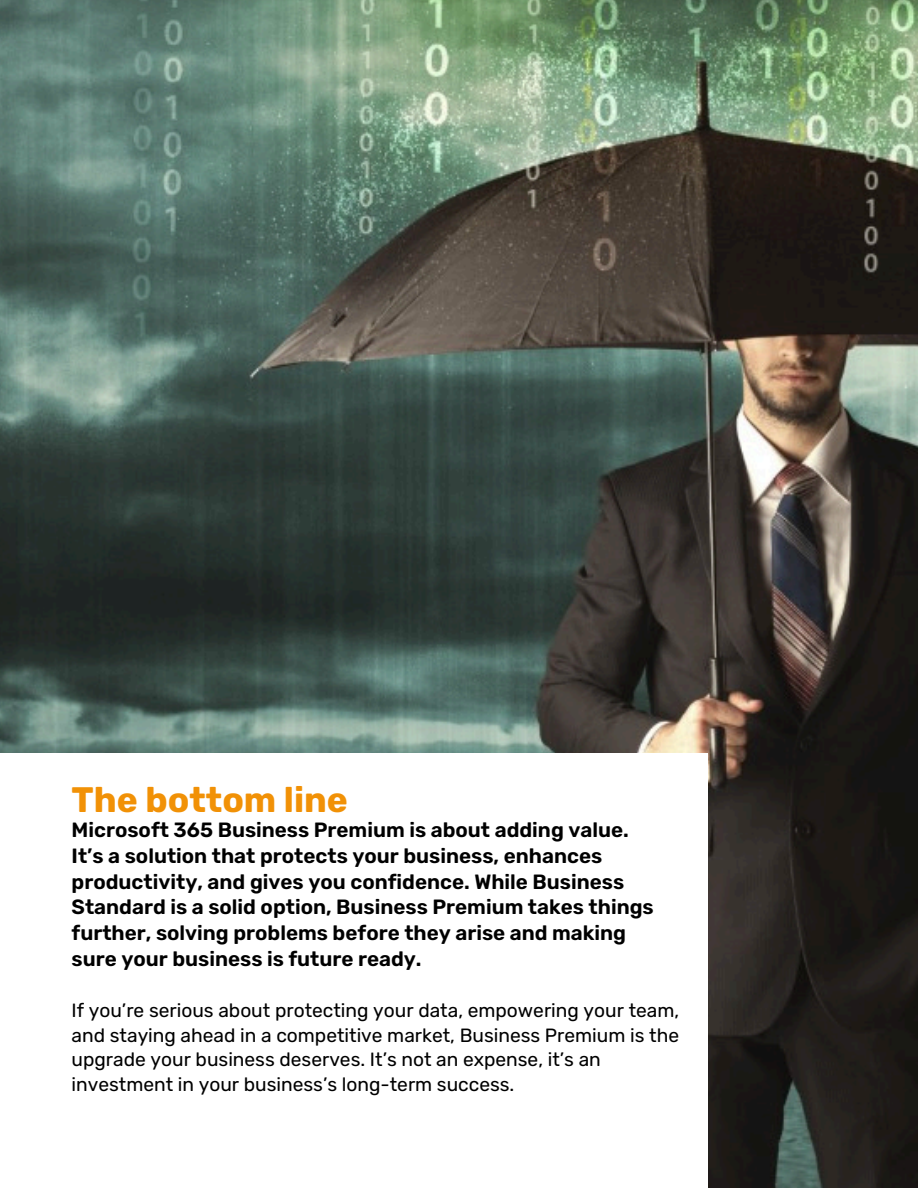
<style>
.page{position:relative;width:918px;height:1188px;background:#fff}
.page>*{position:absolute;margin:0;border:0;box-sizing:border-box;transform-origin:0 0}
.t1{font:700 35.4px "Rubik";color:#f19106}
.t2{font:600 20.7px/25.8px "Rubik";color:#000}
.t3{font:19.2px/24.8px "Rubik";color:#000}
</style>
<div class="page">
<img style="left:0;top:0;width:918px;height:1188px">
<div style="left:0;top:754px;width:708px;height:434px;background:#fff"></div>
<p class="t1" style="left:72px;top:779px;width:278px">The bottom line</p>
<p class="t2" style="left:72px;top:817px;width:584px">Microsoft 365 Business Premium is about adding value.<br>It’s a solution that protects your business, enhances productivity, and gives you confidence. While Business Standard is a solid option, Business Premium takes things further, solving problems before they arise and making sure your business is future ready.</p>
<h1 class="t3" style="left:72px;top:998px;width:609px">If you’re serious about protecting your data, empowering your team, and staying ahead in a competitive market, Business Premium is the upgrade your business deserves. It’s not an expense, it’s an investment in your business’s long-term success.</h1>
</div>
